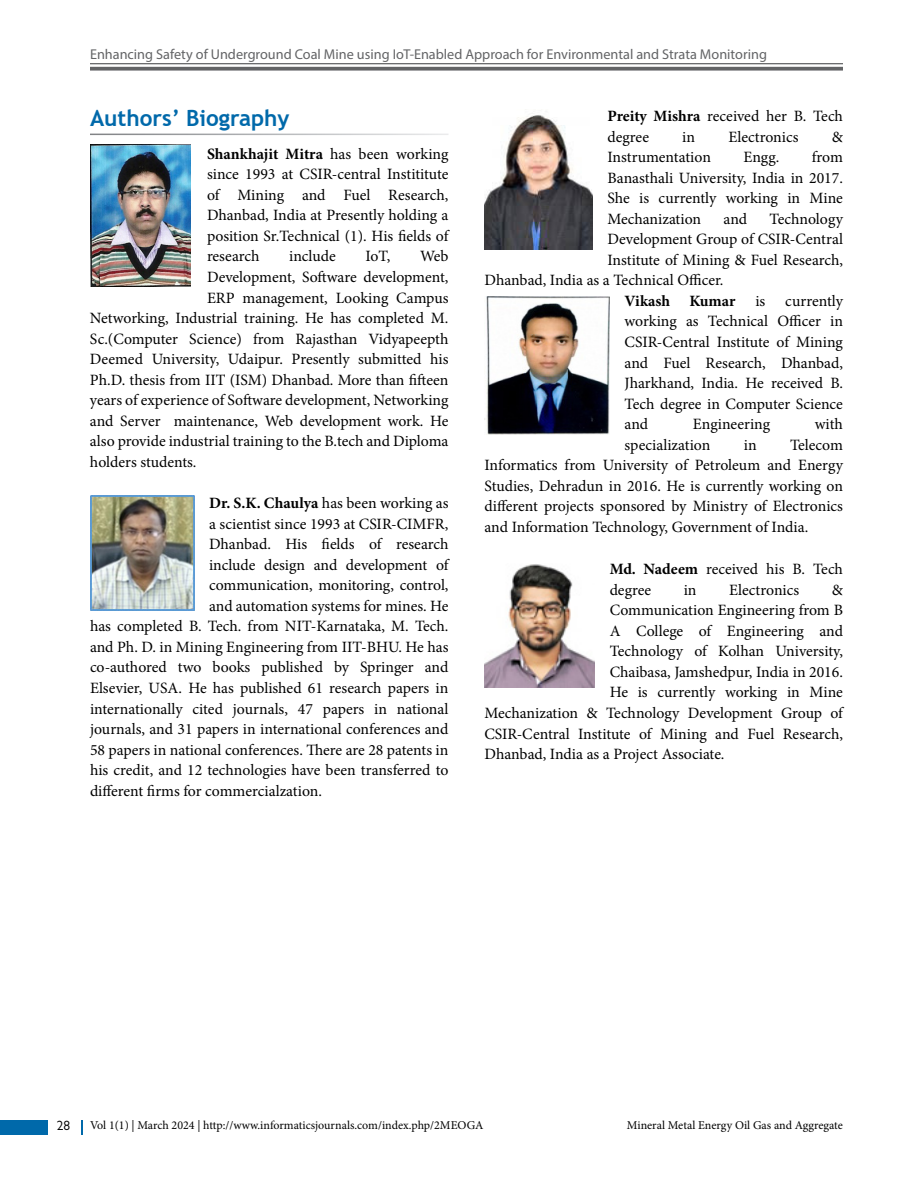
<style>
.page{position:relative;width:918px;height:1188px;background:#fff}
.page>*{position:absolute;margin:0;border:0;box-sizing:border-box;transform-origin:0 0}
.t1{font:700 22.5px "Trebuchet MS";color:#0069aa}
.t2{font:15.75px/20.5px "Minion Pro";letter-spacing:-.005em;color:#000;text-align:justify}
.t3{font:700 15.75px "Minion Pro";color:#000}
.t4{font:14.25px "Myriad Pro";color:#636466}
.t5{font:13.5px "Gill Sans";color:#000}
.t6{font:12px "Minion Pro";color:#000}
.t7{font:12px "Minion Pro";color:#000101}
.s1{font-weight:700}
</style>
<div class="page">
<hr style="left:90px;top:63px;width:753px;height:1px;background:#636466">
<svg style="left:90px;top:67px;width:753px;height:4px;background:#737476"></svg>
<div style="left:0;top:1120px;width:47px;height:15px;background:#0069aa"></div>
<svg style="left:81px;top:1120px;width:1px;height:15px"></svg>
<img style="left:90px;top:145px;width:100px;height:142px">
<img style="left:90px;top:495px;width:104px;height:115px">
<img style="left:484px;top:115px;width:108px;height:135px">
<img style="left:484px;top:296px;width:126px;height:138px">
<img style="left:484px;top:564px;width:111px;height:123px">
<p class="t4" style="left:90px;top:45px;width:678px">Enhancing Safety of Underground Coal Mine using IoT-Enabled Approach for Environmental and Strata Monitoring</p>
<h1 class="t1" style="left:90px;top:104px;width:201px">Authors’ Biography</h1>
<p class="t2" style="left:207px;top:143px;width:243px"><span class="s1">Shankhajit Mitra</span> has been working since 1993 at CSIR-central Instititute of Mining and Fuel Research, Dhanbad, India at Presently holding a position Sr.Technical (1). His fields of research</p>
<p class="t2" style="left:289px;top:246px;width:48px">include</p>
<p class="t2" style="left:366px;top:246px;width:26px">IoT,</p>
<p class="t2" style="left:420px;top:246px;width:30px">Web</p>
<p class="t2" style="left:207px;top:267px;width:243px">Development, Software development,</p>
<p class="t2" style="left:207px;top:287px;width:243px">ERP management, Looking Campus</p>
<p class="t2" style="left:90px;top:308px;width:360px">Networking, Industrial training. He has completed M.</p>
<p class="t2" style="left:90px;top:328px;width:360px">Sc.(Computer Science) from Rajasthan Vidyapeepth</p>
<p class="t2" style="left:90px;top:349px;width:360px">Deemed University, Udaipur. Presently submitted his</p>
<p class="t2" style="left:90px;top:370px;width:360px">Ph.D. thesis from IIT (ISM) Dhanbad. More than fifteen</p>
<p class="t2" style="left:90px;top:390px;width:360px">years of experience of Software development, Networking</p>
<p class="t2" style="left:90px;top:411px;width:360px">and Server maintenance, Web development work. He</p>
<p class="t2" style="left:90px;top:431px;width:360px">also provide industrial training to the B.tech and Diploma</p>
<p class="t2" style="left:90px;top:452px;width:108px">holders students.</p>
<p class="t2" style="left:209px;top:493px;width:241px"><span class="s1">Dr. S.K. Chaulya</span> has been working as</p>
<p class="t2" style="left:209px;top:513px;width:241px">a scientist since 1993 at CSIR-CIMFR,</p>
<p class="t2" style="left:209px;top:534px;width:241px">Dhanbad. His fields of research</p>
<p class="t2" style="left:209px;top:554px;width:241px">include design and development of</p>
<p class="t2" style="left:209px;top:575px;width:241px">communication, monitoring, control,</p>
<p class="t2" style="left:209px;top:596px;width:241px">and automation systems for mines. He</p>
<p class="t2" style="left:90px;top:616px;width:360px">has completed B. Tech. from NIT-Karnataka, M. Tech.</p>
<p class="t2" style="left:90px;top:637px;width:360px">and Ph. D. in Mining Engineering from IIT-BHU. He has</p>
<p class="t2" style="left:90px;top:657px;width:360px">co-authored two books published by Springer and</p>
<p class="t2" style="left:90px;top:678px;width:360px">Elsevier, USA. He has published 61 research papers in</p>
<p class="t2" style="left:90px;top:698px;width:360px">internationally cited journals, 47 papers in national</p>
<p class="t2" style="left:90px;top:719px;width:360px">journals, and 31 papers in international conferences and</p>
<p class="t2" style="left:90px;top:739px;width:360px">58 papers in national conferences. There are 28 patents in</p>
<p class="t2" style="left:90px;top:760px;width:360px">his credit, and 12 technologies have been transferred to</p>
<p class="t2" style="left:90px;top:781px;width:234px">different firms for commercialzation.</p>
<p class="t2" style="left:608px;top:106px;width:237px"><span class="s1">Preity Mishra</span> received her B. Tech degree</p>
<p class="t2" style="left:682px;top:126px;width:14px">in</p>
<p class="t2" style="left:728px;top:126px;width:72px">Electronics</p>
<p class="t2" style="left:832px;top:126px;width:13px">&amp;</p>
<p class="t2" style="left:608px;top:147px;width:105px">Instrumentation</p>
<p class="t2" style="left:743px;top:147px;width:37px">Engg.</p>
<p class="t2" style="left:608px;top:147px;width:237px;text-indent:204px">from Banasthali University, India in 2017.<br>She is currently working in Mine Mechanization</p>
<p class="t2" style="left:724px;top:208px;width:25px">and</p>
<p class="t2" style="left:770px;top:208px;width:75px">Technology</p>
<p class="t2" style="left:608px;top:229px;width:237px">Development Group of CSIR-Central</p>
<p class="t2" style="left:608px;top:250px;width:237px">Institute of Mining &amp; Fuel Research,</p>
<p class="t2" style="left:484px;top:270px;width:241px">Dhanbad, India as a Technical Officer.</p>
<p class="t3" style="left:625px;top:290px;width:112px">Vikash Kumar</p>
<p class="t2" style="left:755px;top:291px;width:11px">is</p>
<p class="t2" style="left:625px;top:291px;width:220px;text-indent:161px">currently working as Technical Officer in CSIR-Central Institute of Mining and Fuel Research, Dhanbad, Jharkhand, India. He received B.<br>Tech degree in Computer Science and</p>
<p class="t2" style="left:693px;top:414px;width:79px">Engineering</p>
<p class="t2" style="left:815px;top:414px;width:30px">with</p>
<p class="t2" style="left:625px;top:435px;width:87px">specialization</p>
<p class="t2" style="left:744px;top:435px;width:14px">in</p>
<p class="t2" style="left:485px;top:435px;width:360px;text-indent:306px">Telecom Informatics from University of Petroleum and Energy Studies, Dehradun in 2016. He is currently working on different projects sponsored by Ministry of Electronics and Information Technology, Government of India.</p>
<p class="t2" style="left:610px;top:559px;width:235px"><span class="s1">Md. Nadeem</span> received his B. Tech degree</p>
<p class="t2" style="left:684px;top:579px;width:14px">in</p>
<p class="t2" style="left:729px;top:579px;width:72px">Electronics</p>
<p class="t2" style="left:832px;top:579px;width:13px">&amp;</p>
<p class="t2" style="left:610px;top:600px;width:235px">Communication Engineering from B</p>
<p class="t2" style="left:610px;top:621px;width:235px">A College of Engineering and</p>
<p class="t2" style="left:610px;top:641px;width:235px">Technology of Kolhan University,</p>
<p class="t2" style="left:610px;top:662px;width:235px">Chaibasa, Jamshedpur, India in 2016.</p>
<p class="t2" style="left:610px;top:682px;width:235px">He is currently working in Mine</p>
<p class="t2" style="left:484px;top:703px;width:360px">Mechanization &amp; Technology Development Group of</p>
<p class="t2" style="left:484px;top:723px;width:360px">CSIR-Central Institute of Mining and Fuel Research,</p>
<p class="t2" style="left:484px;top:744px;width:242px">Dhanbad, India as a Project Associate.</p>
<p class="t5" style="left:57px;top:1118px;width:15px">28</p>
<p class="t6" style="left:90px;top:1117px;width:395px">Vol 1(1) | March 2024 | http://www.informaticsjournals.com/index.php/2MEOGA</p>
<p class="t7" style="left:627px;top:1117px;width:218px">Mineral Metal Energy Oil Gas and Aggregate</p>
</div>
